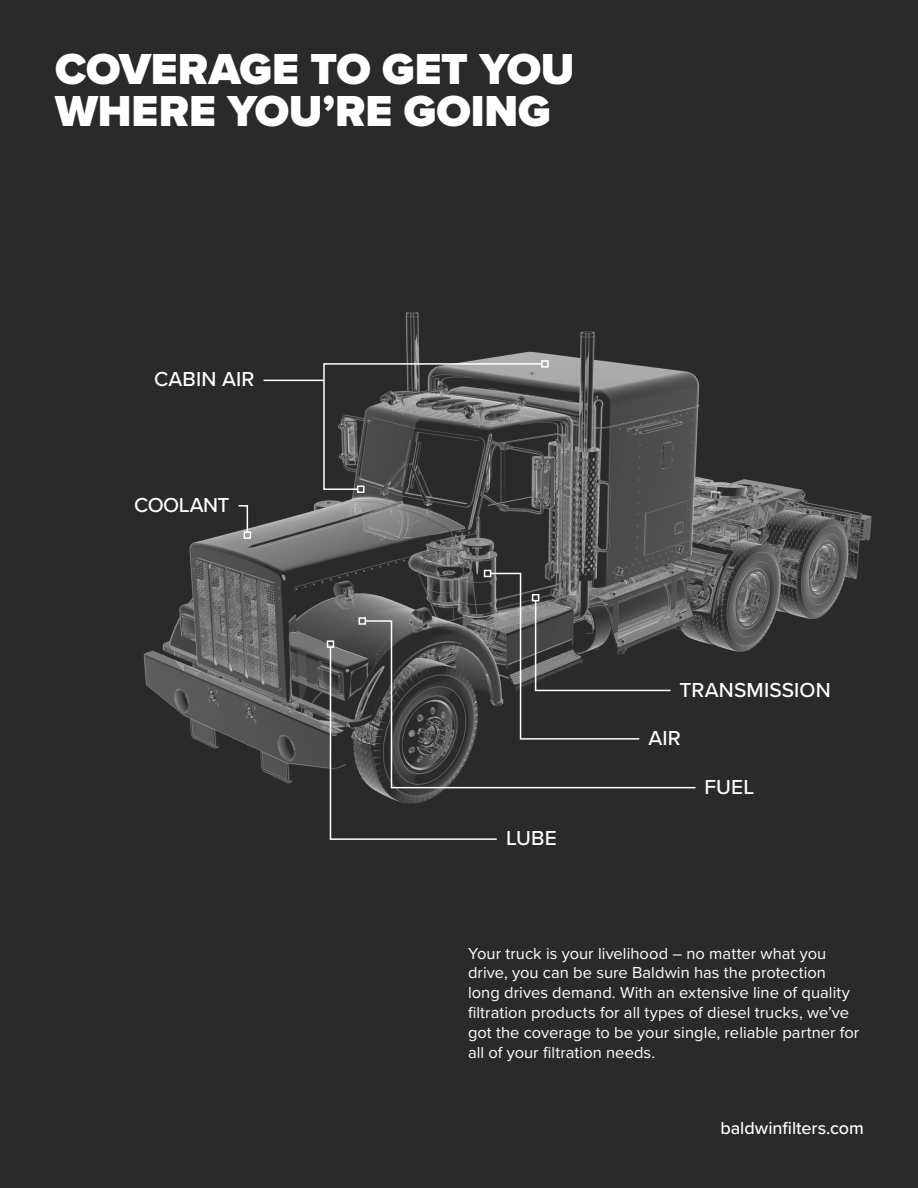
<style>
.page{position:relative;width:918px;height:1188px;background:#2a2a2b}
.page>*{position:absolute;margin:0;border:0;box-sizing:border-box;transform-origin:0 0}
.t1{font:900 45px/42px "Proxima Nova";letter-spacing:-.005em;color:#fff}
.t2{font:500 21px "Proxima Nova";letter-spacing:.005em;color:#fff}
.t3{font:500 21px "Proxima Nova";letter-spacing:-.025em;color:#fff}
.t4{font:500 18px "Proxima Nova";color:#fff}
.t5{font:16.5px/19.8px "Proxima Nova";letter-spacing:.005em;color:#fff}
</style>
<div class="page">
<img style="left:143px;top:312px;width:729px;height:472px">
<div style="left:484px;top:570px;width:7px;height:7px;border:2px solid #fff"></div>
<div style="left:357px;top:485px;width:7px;height:8px;border:2px solid #fff"></div>
<div style="left:327px;top:640px;width:7px;height:8px;border:2px solid #fff"></div>
<svg style="left:672px;top:620px;width:25px;height:169px"></svg>
<svg style="left:237px;top:504px;width:12px;height:30px"></svg>
<div style="left:244px;top:531px;width:7px;height:8px;border:2px solid #fff"></div>
<svg style="left:329px;top:572px;width:343px;height:268px"></svg>
<div style="left:532px;top:594px;width:7px;height:8px;border:2px solid #fff"></div>
<svg style="left:262px;top:362px;width:281px;height:129px"></svg>
<div style="left:541px;top:360px;width:8px;height:8px;border:2px solid #fff"></div>
<h1 class="t1" style="left:55px;top:48px;width:521px">COVERAGE TO GET YOU<br>WHERE YOU’RE GOING</h1>
<p class="t2" style="left:154px;top:364px;width:102px">CABIN AIR</p>
<p class="t3" style="left:134px;top:489px;width:97px">COOLANT</p>
<p class="t2" style="left:679px;top:674px;width:153px">TRANSMISSION</p>
<p class="t2" style="left:506px;top:823px;width:52px">LUBE</p>
<p class="t2" style="left:648px;top:722px;width:34px">AIR</p>
<p class="t2" style="left:705px;top:771px;width:51px">FUEL</p>
<p class="t5" style="left:468px;top:942px;width:393px">Your truck is your livelihood – no matter what you drive, you can be sure Baldwin has the protection long drives demand. With an extensive line of quality filtration products for all types of diesel trucks, we’ve got the coverage to be your single, reliable partner for all of your filtration needs.</p>
<p class="t4" style="left:720px;top:1114px;width:145px">baldwinfilters.com</p>
</div>
